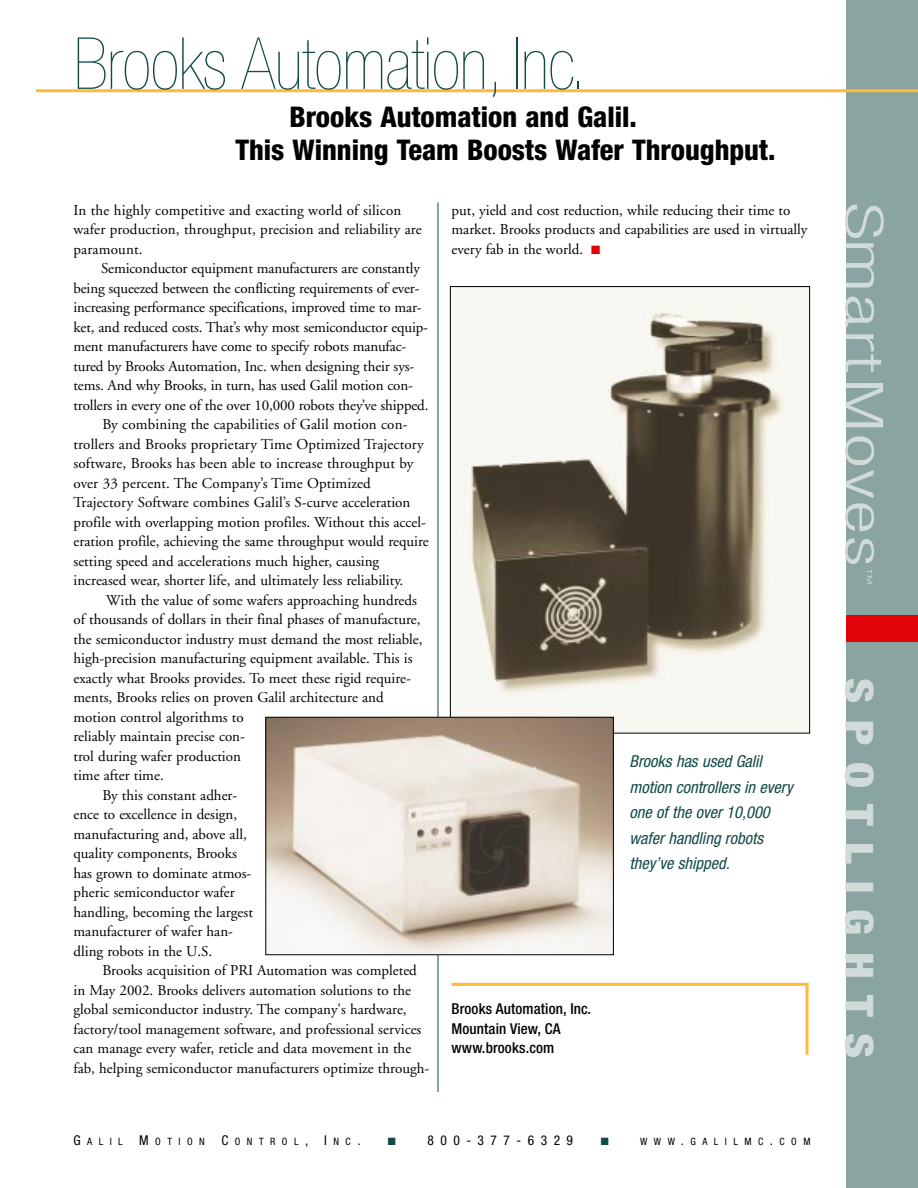
<style>
.page{position:relative;width:918px;height:1188px;background:#fff}
.page>*{position:absolute;margin:0;border:0;box-sizing:border-box;transform-origin:0 0}
.t1{font:900 condensed 72px "Helvetica Neue";letter-spacing:-.015em;color:#124a46}
.t2{font:300 condensed 52.5px "Helvetica Neue";letter-spacing:.025em;color:#d0dbda;scale:1.5 1}
.t3{font:900 condensed 39px "Helvetica Neue";letter-spacing:.355em;color:#d0dbda;scale:1.2 1}
.t4{font:800 condensed 28.5px/33px "Helvetica Neue";color:#000}
.t5{font:italic condensed 16.5px/25.5px "Helvetica Neue";color:#124a46}
.t6{font:15px/19.5px "Adobe Garamond";color:#000}
.t7{font:500 condensed 15px/19.5px "Helvetica Neue";letter-spacing:.01em;color:#000}
.t8{font:condensed 13.5px "Helvetica Neue";letter-spacing:.48em;color:#000}
.t9{font:300 condensed 12px "Helvetica Neue";color:#d0dbda;scale:1.5 1}
.t10{font:10.5px "Zapf Dingbats";color:#124a46}
.t11{font:condensed 10.2px "Helvetica Neue";letter-spacing:.64em;color:#000}
.s1{color:#e0030a}
.s2{font-size:13.5px}
.s3{color:#124a46}
</style>
<div class="page">
<div style="left:846px;top:0;width:72px;height:1188px;background:#89a4a1"></div>
<div style="left:846px;top:615px;width:72px;height:27px;background:#e0030a"></div>
<hr style="left:452px;top:983px;width:356px;height:3px;background:#feba39">
<hr style="left:805px;top:983px;width:3px;height:72px;background:#feba39">
<hr style="left:438px;top:202px;width:1px;height:890px;background:#124a46">
<hr style="left:36px;top:89px;width:882px;height:3px;background:#feba39">
<img style="left:452px;top:288px;width:356px;height:444px">
<img style="left:267px;top:719px;width:345px;height:234px">
<div style="left:265px;top:717px;width:349px;height:238px;border:1px solid #000"></div>
<h1 class="t1" style="left:74px;top:37px;width:515px">Brooks Automation,Inc.</h1>
<h3 class="t4" style="left:235px;top:103px;width:542px;text-indent:54px">Brooks Automation and Galil.<br>This Winning Team Boosts Wafer Throughput.</h3>
<p class="t6" style="left:74px;top:202px;width:350px">In the highly competitive and exacting world of silicon wafer production, throughput, precision and reliability are paramount.</p>
<p class="t6" style="left:101px;top:260px;width:320px">Semiconductor equipment manufacturers are constantly</p>
<p class="t6" style="left:74px;top:280px;width:348px">being squeezed between the conflicting requirements of ever-</p>
<p class="t6" style="left:74px;top:299px;width:350px">increasing performance specifications, improved time to mar-</p>
<p class="t6" style="left:74px;top:319px;width:356px">ket, and reduced costs. That’s why most semiconductor equip-</p>
<p class="t6" style="left:74px;top:338px;width:334px">ment manufacturers have come to specify robots manufac-</p>
<p class="t6" style="left:74px;top:358px;width:342px">tured by Brooks Automation, Inc. when designing their sys-</p>
<p class="t6" style="left:74px;top:377px;width:341px">tems. And why Brooks, in turn, has used Galil motion con-</p>
<p class="t6" style="left:74px;top:397px;width:357px">trollers in every one of the over 10,000 robots they’ve shipped.</p>
<p class="t6" style="left:102px;top:416px;width:307px">By combining the capabilities of Galil motion con-</p>
<p class="t6" style="left:74px;top:436px;width:352px">trollers and Brooks proprietary Time Optimized Trajectory</p>
<p class="t6" style="left:74px;top:455px;width:342px">software, Brooks has been able to increase throughput by</p>
<p class="t6" style="left:74px;top:475px;width:299px">over 33 percent. The Company’s Time Optimized</p>
<p class="t6" style="left:74px;top:494px;width:338px">Trajectory Software combines Galil’s S-curve acceleration</p>
<p class="t6" style="left:74px;top:514px;width:354px">profile with overlapping motion profiles. Without this accel-</p>
<p class="t6" style="left:74px;top:533px;width:357px">eration profile, achieving the same throughput would require</p>
<p class="t6" style="left:74px;top:553px;width:307px">setting speed and accelerations much higher, causing</p>
<p class="t6" style="left:74px;top:572px;width:331px">increased wear, shorter life, and ultimately less reliability.</p>
<p class="t6" style="left:106px;top:592px;width:312px">With the value of some wafers approaching hundreds</p>
<p class="t6" style="left:74px;top:611px;width:349px">of thousands of dollars in their final phases of manufacture,</p>
<p class="t6" style="left:74px;top:631px;width:351px">the semiconductor industry must demand the most reliable,</p>
<p class="t6" style="left:74px;top:650px;width:341px">high-precision manufacturing equipment available. This is</p>
<p class="t6" style="left:74px;top:670px;width:339px">exactly what Brooks provides. To meet these rigid require-</p>
<p class="t6" style="left:74px;top:689px;width:312px">ments, Brooks relies on proven Galil architecture and</p>
<p class="t6" style="left:74px;top:709px;width:172px">motion control algorithms to</p>
<p class="t6" style="left:74px;top:728px;width:173px">reliably maintain precise con-</p>
<p class="t6" style="left:74px;top:748px;width:169px">trol during wafer production</p>
<p class="t6" style="left:74px;top:767px;width:92px">time after time.</p>
<p class="t6" style="left:102px;top:787px;width:137px">By this constant adher-</p>
<p class="t6" style="left:74px;top:806px;width:165px">ence to excellence in design,</p>
<p class="t6" style="left:74px;top:826px;width:175px">manufacturing and, above all,</p>
<p class="t6" style="left:74px;top:845px;width:165px">quality components, Brooks</p>
<p class="t6" style="left:74px;top:865px;width:179px">has grown to dominate atmos-</p>
<p class="t6" style="left:74px;top:884px;width:163px">pheric semiconductor wafer</p>
<p class="t6" style="left:74px;top:904px;width:181px">handling, becoming the largest</p>
<p class="t6" style="left:74px;top:923px;width:161px">manufacturer of wafer han-</p>
<p class="t6" style="left:74px;top:943px;width:140px">dling robots in the U.S.</p>
<p class="t6" style="left:102px;top:962px;width:316px">Brooks acquisition of PRI Automation was completed</p>
<p class="t6" style="left:74px;top:982px;width:339px">in May 2002. Brooks delivers automation solutions to the</p>
<p class="t6" style="left:74px;top:1001px;width:335px">global semiconductor industry. The company's hardware,</p>
<p class="t6" style="left:74px;top:1021px;width:349px">factory/tool management software, and professional services</p>
<p class="t6" style="left:74px;top:1040px;width:339px">can manage every wafer, reticle and data movement in the</p>
<p class="t6" style="left:74px;top:1060px;width:357px">fab, helping semiconductor manufacturers optimize through-</p>
<p class="t6" style="left:452px;top:202px;width:358px">put, yield and cost reduction, while reducing their time to market. Brooks products and capabilities are used in virtually every fab in the world. <span class="s1">■</span></p>
<p class="t5" style="left:630px;top:750px;width:165px">Brooks has used Galil motion controllers in every one of the over 10,000 wafer handling robots they’ve shipped.</p>
<p class="t7" style="left:452px;top:1001px;width:141px">Brooks Automation, Inc.<br>Mountain View, CA www.brooks.com</p>
<p class="t11" style="left:74px;top:1138px;width:289px"><span class="s2">G</span>ALIL <span class="s2">M</span>OTION <span class="s2">C</span>ONTROL<span class="s2">, I</span>NC<span class="s2">.</span></p>
<p class="t8" style="left:388px;top:1135px;width:187px"><span class="s3">■</span> 800-377-6329</p>
<p class="t10" style="left:601px;top:1136px;width:9px">■</p>
<p class="t11" style="left:640px;top:1138px;width:172px">WWW<span class="s2">.</span>GALILMC<span class="s2">.</span>COM</p>
<h2 class="t2" style="left:883px;top:202px;width:244px;rotate:90deg">SmartMoves</h2>
<p class="t9" style="left:872px;top:568px;width:13px;rotate:90deg">™</p>
<h3 class="t3" style="left:873px;top:678px;width:318px;rotate:90deg">SPOTLIGHTS</h3>
</div>
